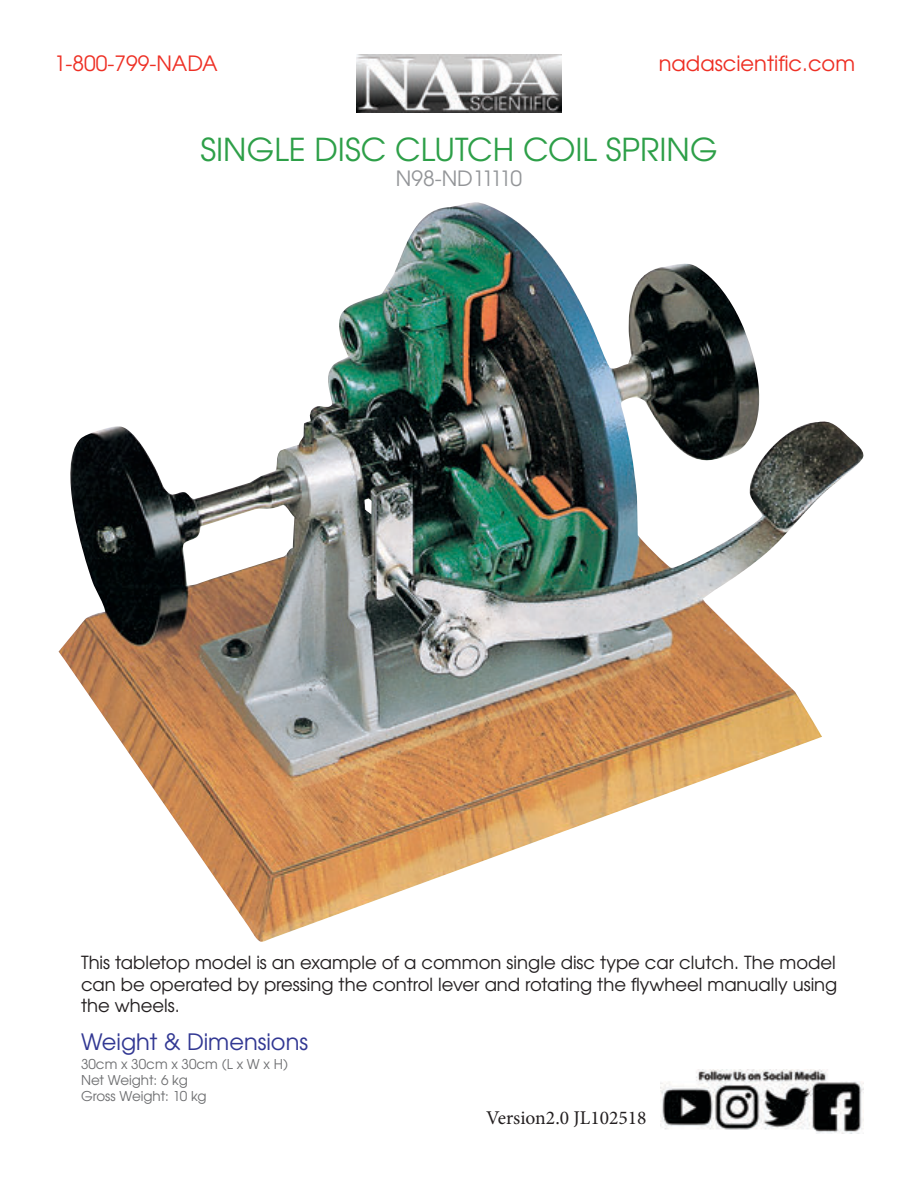
<style>
.page{position:relative;width:918px;height:1188px;background:#fff}
.page>*{position:absolute;margin:0;border:0;box-sizing:border-box;transform-origin:0 0}
.t1{font:31.5px "URW Gothic L";color:#2d9f48}
.t2{font:22.5px "URW Gothic L";color:#323893}
.t3{font:21px "URW Gothic L";color:#ee2f24}
.t4{font:21px "URW Gothic L";letter-spacing:-.015em;color:#939598}
.t5{font:19.5px "Minion Pro";color:#231f20}
.t6{font:18px/21.6px "URW Gothic L";color:#231f20;text-align:justify}
.t7{font:13.5px/16.2px "URW Gothic L";color:#6e6f71}
</style>
<div class="page">
<img style="left:356px;top:54px;width:206px;height:58px">
<img style="left:58px;top:202px;width:806px;height:740px">
<img style="left:660px;top:1070px;width:204px;height:63px">
<p class="t3" style="left:54px;top:50px;width:165px">1-800-799-NADA</p>
<p class="t3" style="left:659px;top:50px;width:198px">nadascientific.com</p>
<h1 class="t1" style="left:200px;top:129px;width:519px">SINGLE DISC CLUTCH COIL SPRING</h1>
<p class="t4" style="left:396px;top:165px;width:128px">N98-ND11110</p>
<p class="t6" style="left:81px;top:951px;width:758px">This tabletop model is an example of a common single disc type car clutch. The model can be operated by pressing the control lever and rotating the flywheel manually using the wheels.</p>
<p class="t2" style="left:81px;top:1028px;width:229px">Weight &amp; Dimensions</p>
<p class="t7" style="left:81px;top:1056px;width:209px">30cm x 30cm x 30cm (L x W x H)<br>Net Weight: 6 kg<br>Gross Weight: 10 kg</p>
<p class="t5" style="left:486px;top:1105px;width:162px">Version2.0 JL102518</p>
</div>
